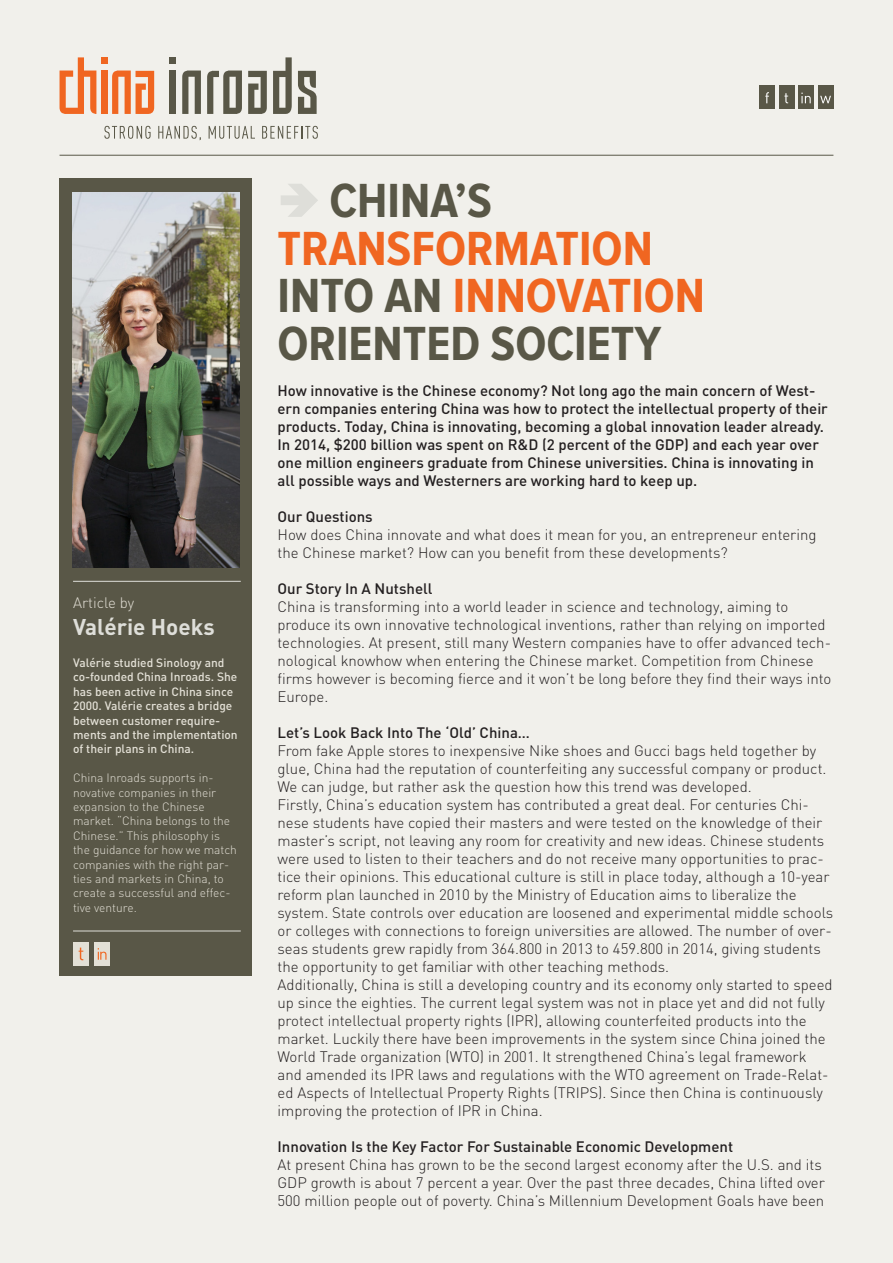
<style>
.page{position:relative;width:893px;height:1263px;background:#f1f0eb}
.page>*{position:absolute;margin:0;border:0;box-sizing:border-box;transform-origin:0 0}
.t1{font:700 49.65px/47.5px "Proxima Nova Cond";color:#f06621}
.t2{font:700 49.65px "Proxima Nova Cond";color:#595747}
.t3{font:700 22.5px "DIN";color:#deded9}
.t4{font:300 15px/18px "DIN";color:#231f20}
.t5{font:500 15px/18px "DIN";color:#231f20}
.t6{font:300 15px "DIN";color:#e3e0d6}
.t7{font:300 12px/14.4px "DIN";color:#e3e0d6}
.t8{font:500 12px/14.4px "DIN";color:#e3e0d6}
.s1{color:#595747}
</style>
<div class="page">
<hr style="left:60px;top:155px;width:773px;height:1px;background:#595747">
<div style="left:60px;top:178px;width:192px;height:798px;background:#595747"></div>
<img style="left:73px;top:192px;width:166px;height:375px">
<hr style="left:73px;top:931px;width:168px;height:1px;background:#deded9">
<hr style="left:73px;top:581px;width:168px;height:1px;background:#deded9">
<div style="left:798px;top:86px;width:16px;height:23px;background:#595747"></div>
<svg style="left:801px;top:93px;width:10px;height:10px"></svg>
<div style="left:818px;top:86px;width:15px;height:23px;background:#595747"></div>
<svg style="left:820px;top:96px;width:11px;height:7px"></svg>
<div style="left:759px;top:86px;width:16px;height:23px;background:#595747"></div>
<svg style="left:765px;top:92px;width:4px;height:11px"></svg>
<div style="left:779px;top:86px;width:15px;height:23px;background:#595747"></div>
<svg style="left:784px;top:93px;width:4px;height:10px"></svg>
<svg style="left:248px;top:71px;width:19px;height:43px"></svg>
<svg style="left:273px;top:57px;width:19px;height:57px"></svg>
<svg style="left:298px;top:71px;width:19px;height:43px"></svg>
<div style="left:101px;top:71px;width:6px;height:43px;background:#f06621"></div>
<div style="left:170px;top:71px;width:6px;height:43px;background:#595747"></div>
<svg style="left:112px;top:70px;width:42px;height:44px"></svg>
<svg style="left:182px;top:70px;width:19px;height:44px"></svg>
<svg style="left:60px;top:57px;width:36px;height:57px"></svg>
<svg style="left:207px;top:70px;width:35px;height:44px"></svg>
<div style="left:101px;top:57px;width:6px;height:7px;background:#f06621"></div>
<div style="left:170px;top:57px;width:6px;height:7px;background:#595747"></div>
<svg style="left:104px;top:126px;width:47px;height:13px"></svg>
<svg style="left:158px;top:126px;width:43px;height:14px"></svg>
<svg style="left:209px;top:126px;width:46px;height:13px"></svg>
<svg style="left:262px;top:126px;width:56px;height:13px"></svg>
<div style="left:73px;top:942px;width:16px;height:24px;background:#e3e0d6"></div>
<svg style="left:79px;top:947px;width:4px;height:13px"></svg>
<div style="left:94px;top:942px;width:15px;height:24px;background:#e3e0d6"></div>
<svg style="left:98px;top:948px;width:9px;height:12px"></svg>
<svg style="left:281px;top:184px;width:37px;height:33px"></svg>
<p class="t6" style="left:73px;top:593px;width:63px">Article by</p>
<h2 class="t3" style="left:73px;top:612px;width:143px">Valérie Hoeks</h2>
<p class="t8" style="left:73px;top:655px;width:166px">Valérie studied Sinology and co-founded China Inroads. She has been active in China since<br>2000. Valérie creates a bridge between customer require&shy;ments and the implementation of their plans in China.</p>
<p class="t7" style="left:73px;top:770px;width:165px">China Inroads supports in&shy;novative companies in their expansion to the Chinese market. “China belongs to the<br>Chinese.” This philosophy is the guidance for how we match companies with the right par&shy;ties and markets in China, to create a successful and effec&shy;tive venture.</p>
<h1 class="t2" style="left:329px;top:178px;width:164px">CHINA’S</h1>
<h1 class="t1" style="left:278px;top:226px;width:429px">TRANSFORMATION<br><span class="s1">INTO AN</span> INNOVATION<br><span class="s1">ORIENTED SOCIETY</span></h1>
<p class="t5" style="left:278px;top:381px;width:552px">How innovative is the Chinese economy? Not long ago the main concern of West&shy;ern companies entering China was how to protect the intellectual property of their products. Today, China is innovating, becoming a global innovation leader already.<br>In 2014, $200 billion was spent on R&amp;D (2 percent of the GDP) and each year over one million engineers graduate from Chinese universities. China is innovating in all possible ways and Westerners are working hard to keep up.</p>
<p class="t5" style="left:278px;top:507px;width:97px">Our Questions</p>
<p class="t4" style="left:278px;top:525px;width:540px">How does China innovate and what does it mean for you, an entrepreneur entering the Chinese market? How can you benefit from these developments?</p>
<p class="t5" style="left:278px;top:579px;width:156px">Our Story In A Nutshell</p>
<p class="t4" style="left:278px;top:597px;width:555px">China is transforming into a world leader in science and technology, aiming to produce its own innovative technological inventions, rather than relying on imported technologies. At present, still many Western companies have to offer advanced tech&shy;nological knowhow when entering the Chinese market. Competition from Chinese firms however is becoming fierce and it won’t be long before they find their ways into Europe.</p>
<p class="t5" style="left:278px;top:723px;width:254px">Let’s Look Back Into The ‘Old’ China…</p>
<p class="t4" style="left:278px;top:741px;width:557px">From fake Apple stores to inexpensive Nike shoes and Gucci bags held together by glue, China had the reputation of counterfeiting any successful company or product.<br>We can judge, but rather ask the question how this trend was developed.<br>Firstly, China’s education system has contributed a great deal. For centuries Chi&shy;nese students have copied their masters and were tested on the knowledge of their master’s script, not leaving any room for creativity and new ideas. Chinese students were used to listen to their teachers and do not receive many opportunities to prac&shy;tice their opinions. This educational culture is still in place today, although a 10-year reform plan launched in 2010 by the Ministry of Education aims to liberalize the system. State controls over education are loosened and experimental middle schools or colleges with connections to foreign universities are allowed. The number of over&shy;seas students grew rapidly from 364.800 in 2013 to 459.800 in 2014, giving students the opportunity to get familiar with other teaching methods.<br>Additionally, China is still a developing country and its economy only started to speed up since the eighties. The current legal system was not in place yet and did not fully protect intellectual property rights (IPR), allowing counterfeited products into the market. Luckily there have been improvements in the system since China joined the World Trade organization (WTO) in 2001. It strengthened China’s legal framework and amended its IPR laws and regulations with the WTO agreement on Trade-Relat&shy;ed Aspects of Intellectual Property Rights (TRIPS). Since then China is continuously improving the protection of IPR in China.</p>
<p class="t5" style="left:278px;top:1137px;width:457px">Innovation Is the Key Factor For Sustainable Economic Development</p>
<p class="t4" style="left:278px;top:1155px;width:549px">At present China has grown to be the second largest economy after the U.S. and its<br>GDP growth is about 7 percent a year. Over the past three decades, China lifted over<br>500 million people out of poverty. China’s Millennium Development Goals have been</p>
</div>
